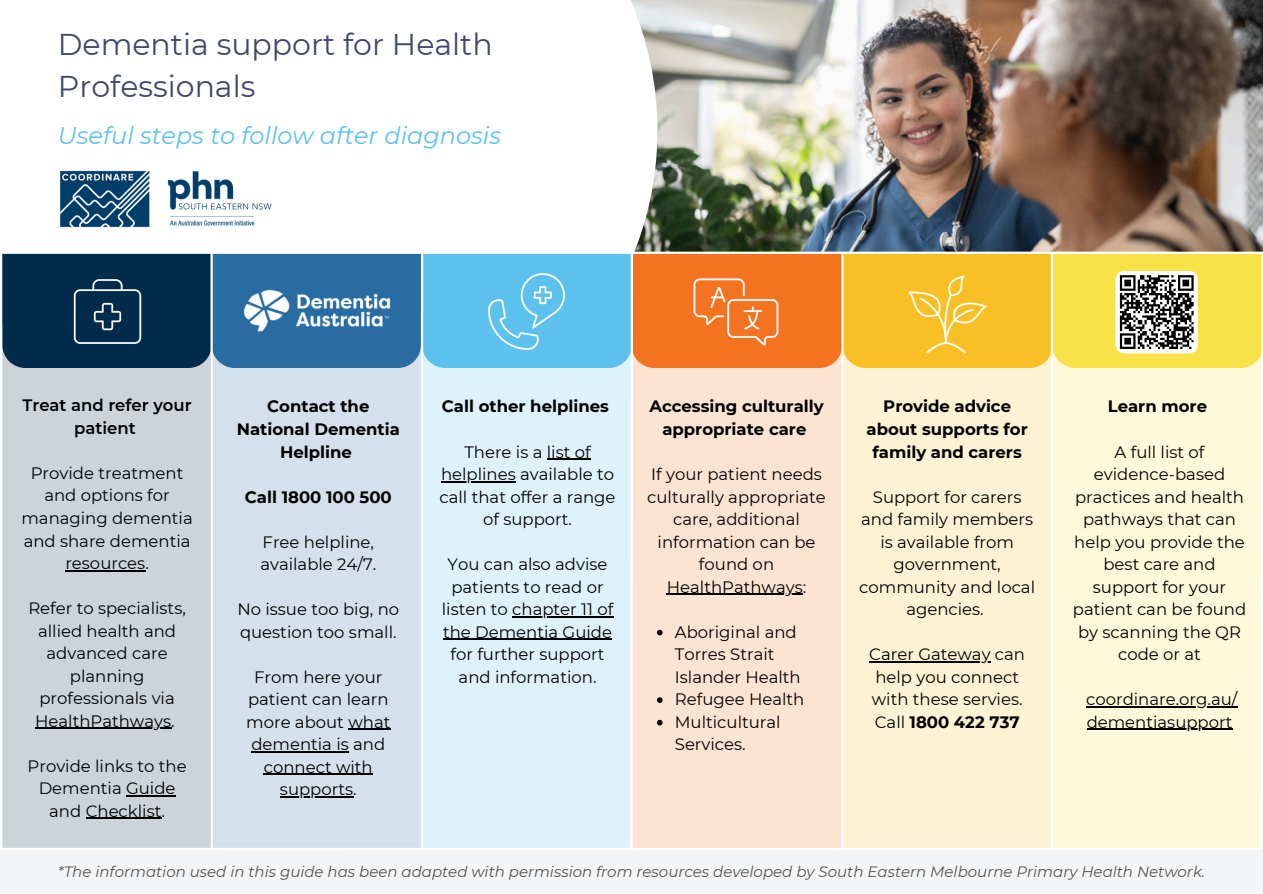
<style>
.page{position:relative;width:1263px;height:894px;background:#fff}
.page>*{position:absolute;margin:0;border:0;box-sizing:border-box;transform-origin:0 0}
.t1{font:30px/41.7px "Montserrat";color:#3e496c}
.t2{font:italic 24px "Montserrat";color:#5dc1ee}
.t3{font:16.5px/22.5px "Montserrat";color:#000;text-align:center}
.t4{font:700 16.5px/22.5px "Montserrat";color:#000;text-align:center}
.t5{font:600 16.5px/22.5px "Montserrat";color:#000;text-align:center}
.t6{font:italic 15px "Montserrat";color:#545454}
.s1{font-weight:700}
</style>
<div class="page">
<img style="left:657px;top:0;width:606px;height:251px">
<div style="left:1px;top:282px;width:211px;height:570px;background:#ccd4da"></div>
<div style="left:210px;top:270px;width:211px;height:582px;background:#d4e1ec"></div>
<div style="left:421px;top:270px;width:210px;height:582px;background:#def2fb"></div>
<div style="left:631px;top:270px;width:211px;height:582px;background:#fce3d2"></div>
<div style="left:842px;top:270px;width:211px;height:582px;background:#fdf2d3"></div>
<div style="left:842px;top:282px;width:211px;height:86px;background:#f8c025;border-radius:23px"></div>
<div style="left:631px;top:282px;width:211px;height:86px;background:#f37321;border-radius:23px"></div>
<svg style="left:2px;top:311px;width:628px;height:57px;background:#31739a"></svg>
<div style="left:632px;top:253px;width:210px;height:77px;background:#f37321"></div>
<div style="left:422px;top:253px;width:211px;height:77px;background:#5dc1ee"></div>
<div style="left:210px;top:253px;width:211px;height:58px;background:#296ca1"></div>
<div style="left:1px;top:253px;width:210px;height:70px;background:#002b4a"></div>
<div style="left:843px;top:253px;width:210px;height:77px;background:#f8c025"></div>
<hr style="left:210px;top:219px;width:3px;height:643px;background:#fff">
<hr style="left:421px;top:233px;width:2px;height:629px;background:#fff">
<hr style="left:630px;top:253px;width:3px;height:640px;background:#fff">
<hr style="left:841px;top:252px;width:3px;height:629px;background:#fff">
<hr style="left:1051px;top:252px;width:2px;height:620px;background:#fff">
<hr style="left:0;top:233px;width:2px;height:629px;background:#fff">
<hr style="left:0;top:251px;width:1263px;height:3px;background:#fff">
<div style="left:0;top:848px;width:1263px;height:44px;background:#f4f5f7"></div>
<hr style="left:0;top:847px;width:1259px;height:2px;background:#fff">
<img style="left:61px;top:279px;width:93px;height:79px">
<img style="left:213px;top:289px;width:207px;height:63px">
<img style="left:478px;top:273px;width:96px;height:86px">
<img style="left:908px;top:275px;width:79px;height:79px">
<svg style="left:1052px;top:250px;width:211px;height:600px;background:#f5eec1"></svg>
<hr style="left:65px;top:570px;width:80px;height:1px;background:#000">
<hr style="left:35px;top:727px;width:136px;height:1px;background:#000">
<hr style="left:126px;top:795px;width:50px;height:1px;background:#000">
<hr style="left:86px;top:817px;width:75px;height:1px;background:#000">
<hr style="left:348px;top:728px;width:42px;height:1px;background:#000">
<hr style="left:251px;top:751px;width:98px;height:1px;background:#000">
<hr style="left:264px;top:773px;width:109px;height:1px;background:#000">
<hr style="left:280px;top:796px;width:73px;height:1px;background:#000">
<hr style="left:547px;top:458px;width:44px;height:1px;background:#000">
<hr style="left:441px;top:481px;width:75px;height:1px;background:#000">
<hr style="left:512px;top:616px;width:101px;height:1px;background:#000">
<hr style="left:443px;top:638px;width:169px;height:1px;background:#000">
<hr style="left:667px;top:593px;width:136px;height:1px;background:#000">
<svg style="left:657px;top:629px;width:6px;height:6px"></svg>
<svg style="left:657px;top:697px;width:6px;height:5px"></svg>
<svg style="left:657px;top:719px;width:6px;height:6px"></svg>
<hr style="left:869px;top:661px;width:122px;height:1px;background:#000">
<hr style="left:1086px;top:706px;width:151px;height:1px;background:#000">
<hr style="left:1087px;top:728px;width:145px;height:1px;background:#000">
<img style="left:693px;top:278px;width:86px;height:68px">
<img style="left:60px;top:170px;width:212px;height:58px">
<h1 class="t1" style="left:58px;top:24px;width:436px">Dementia support for Health<br>Professionals</h1>
<h2 class="t2" style="left:58px;top:121px;width:445px">Useful steps to follow after diagnosis</h2>
<h2 class="t5" style="left:23px;top:394px;width:171px">Treat and refer your patient</h2>
<p class="t3" style="left:21px;top:461px;width:173px">Provide treatment and options for managing dementia and share dementia resources.</p>
<p class="t3" style="left:28px;top:596px;width:159px">Refer to specialists, allied health and advanced care planning professionals via</p>
<p class="t3" style="left:35px;top:709px;width:141px">HealthPathways.</p>
<p class="t3" style="left:28px;top:754px;width:161px">Provide links to the<br>Dementia Guide and Checklist.</p>
<p class="t4" style="left:237px;top:395px;width:165px">Contact the<br>National Dementia<br>Helpline</p>
<p class="t4" style="left:245px;top:485px;width:148px">Call 1800 100 500</p>
<p class="t3" style="left:260px;top:530px;width:117px;text-align:left">Free helpline, available 24/7.</p>
<h3 class="t3" style="left:237px;top:597px;width:163px;text-align:left">No issue too big, no question too small.</h3>
<h3 class="t3" style="left:246px;top:665px;width:146px">From here your patient can learn more about what dementia is and connect with</h3>
<p class="t3" style="left:280px;top:777px;width:78px">supports.</p>
<p class="t4" style="left:442px;top:395px;width:169px">Call other helplines</p>
<p class="t3" style="left:464px;top:440px;width:128px">There is a list of</p>
<h3 class="t3" style="left:440px;top:462px;width:178px">helplines available to call that offer a range of support.</h3>
<h3 class="t3" style="left:448px;top:552px;width:161px;text-align:left">You can also advise patients to read or</h3>
<p class="t3" style="left:442px;top:597px;width:173px">listen to chapter 11 of</p>
<p class="t3" style="left:443px;top:620px;width:170px">the Dementia Guide for further support and information.</p>
<h3 class="t4" style="left:649px;top:395px;width:176px">Accessing culturally appropriate care</h3>
<p class="t3" style="left:647px;top:462px;width:180px">If your patient needs culturally appropriate care, additional information can be found on</p>
<p class="t3" style="left:667px;top:575px;width:141px">HealthPathways:</p>
<p class="t3" style="left:675px;top:620px;width:131px;text-align:left">Aboriginal and<br>Torres Strait<br>Islander Health<br>Refugee Health<br>Multicultural</p>
<p class="t3" style="left:675px;top:732px;width:72px">Services.</p>
<p class="t4" style="left:867px;top:395px;width:163px">Provide advice about supports for family and carers</p>
<h3 class="t3" style="left:859px;top:485px;width:177px">Support for carers and family members is available from government, community and local agencies.</h3>
<p class="t3" style="left:869px;top:642px;width:157px;text-align:left">Carer Gateway can help you connect with these servies.<br>Call <span class="s1">1800 422 737</span></p>
<p class="t4" style="left:1108px;top:395px;width:101px">Learn more</p>
<h3 class="t3" style="left:1073px;top:440px;width:175px">A full list of evidence-based practices and health pathways that can help you provide the best care and support for your patient can be found by scanning the QR code or at</h3>
<p class="t3" style="left:1086px;top:687px;width:153px">coordinare.org.au/</p>
<p class="t3" style="left:1087px;top:710px;width:147px">dementiasupport</p>
<p class="t6" style="left:58px;top:862px;width:1149px">*The information used in this guide has been adapted with permission from resources developed by South Eastern Melbourne Primary Health Network.</p>
</div>
